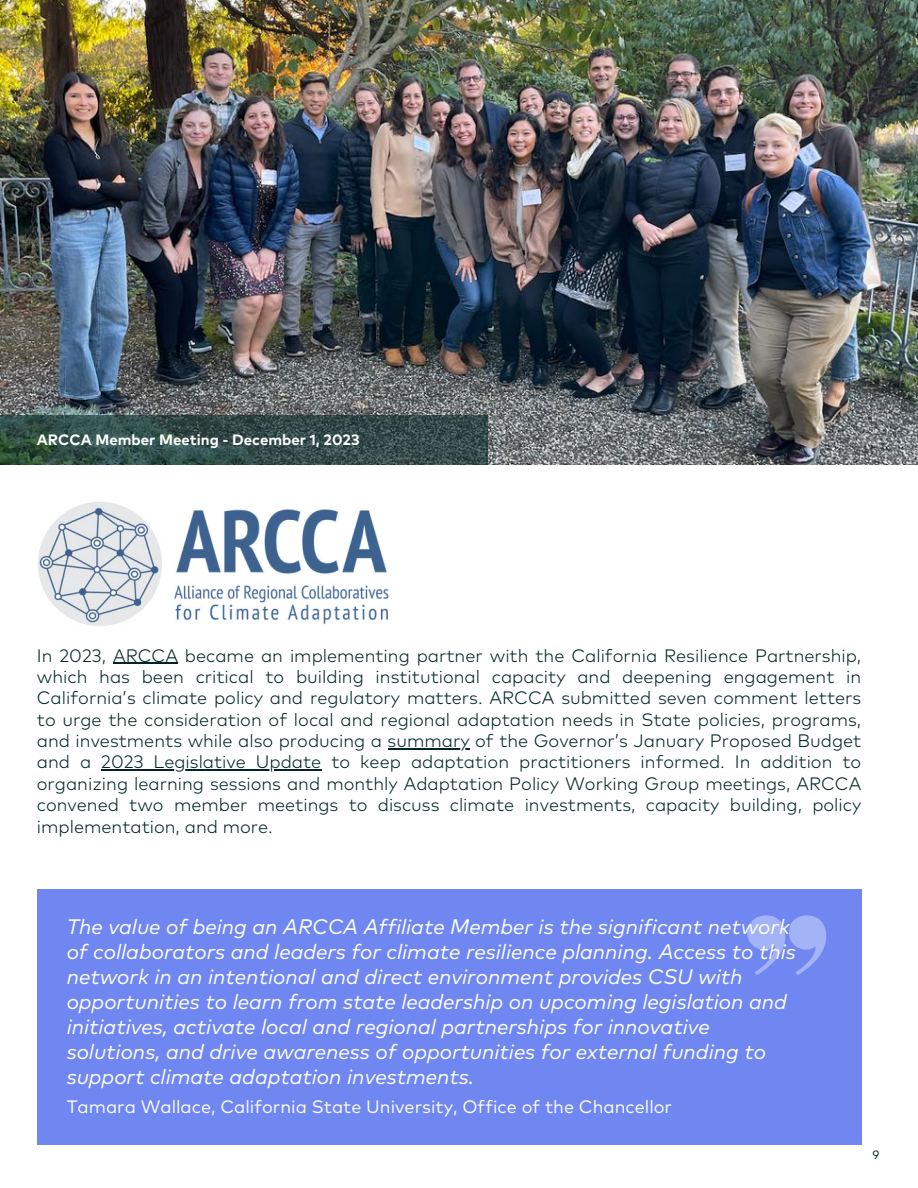
<style>
.page{position:relative;width:918px;height:1188px;background:#fff}
.page>*{position:absolute;margin:0;border:0;box-sizing:border-box;transform-origin:0 0}
.t1{font:italic 21px/25px "Mark Pro";color:#fff}
.t2{font:300 18px/21.3px "Mark Pro";color:#032624;text-align:justify}
.t3{font:18px "Mark Pro";color:#fff}
.t4{font:700 15px "Mark Pro";color:#fff}
.t5{font:12px "Mark Pro";color:#032624}
</style>
<div class="page">
<img style="left:0;top:0;width:918px;height:465px">
<hr style="left:113px;top:663px;width:65px;height:1px;background:#032624">
<hr style="left:388px;top:748px;width:82px;height:1px;background:#032624">
<hr style="left:101px;top:770px;width:220px;height:1px;background:#032624">
<img style="left:38px;top:502px;width:351px;height:124px">
<div style="left:37px;top:889px;width:824px;height:256px;background:#7087f2"></div>
<svg style="left:747px;top:916px;width:79px;height:59px"></svg>
<svg style="left:0;top:415px;width:487px;height:50px;background:#344d4a"></svg>
<p class="t4" style="left:37px;top:433px;width:324px">ARCCA Member Meeting - December 1, 2023</p>
<p class="t2" style="left:37px;top:646px;width:826px">In 2023, ARCCA became an implementing partner with the California Resilience Partnership, which has been critical to building institutional capacity and deepening engagement in California’s climate policy and regulatory matters. ARCCA submitted seven comment letters to urge the consideration of local and regional adaptation needs in State policies, programs, and investments while also producing a summary of the Governor’s January Proposed Budget and a 2023 Legislative Update to keep adaptation practitioners informed. In addition to organizing learning sessions and monthly Adaptation Policy Working Group meetings, ARCCA convened two member meetings to discuss climate investments, capacity building, policy implementation, and more.</p>
<p class="t1" style="left:67px;top:915px;width:731px">The value of being an ARCCA Affiliate Member is the significant network of collaborators and leaders for climate resilience planning. Access to this network in an intentional and direct environment provides CSU with opportunities to learn from state leadership on upcoming legislation and initiatives, activate local and regional partnerships for innovative solutions, and drive awareness of opportunities for external funding to support climate adaptation investments.</p>
<p class="t3" style="left:67px;top:1099px;width:607px">Tamara Wallace, California State University, Office of the Chancellor</p>
<p class="t5" style="left:872px;top:1150px;width:8px">9</p>
</div>
